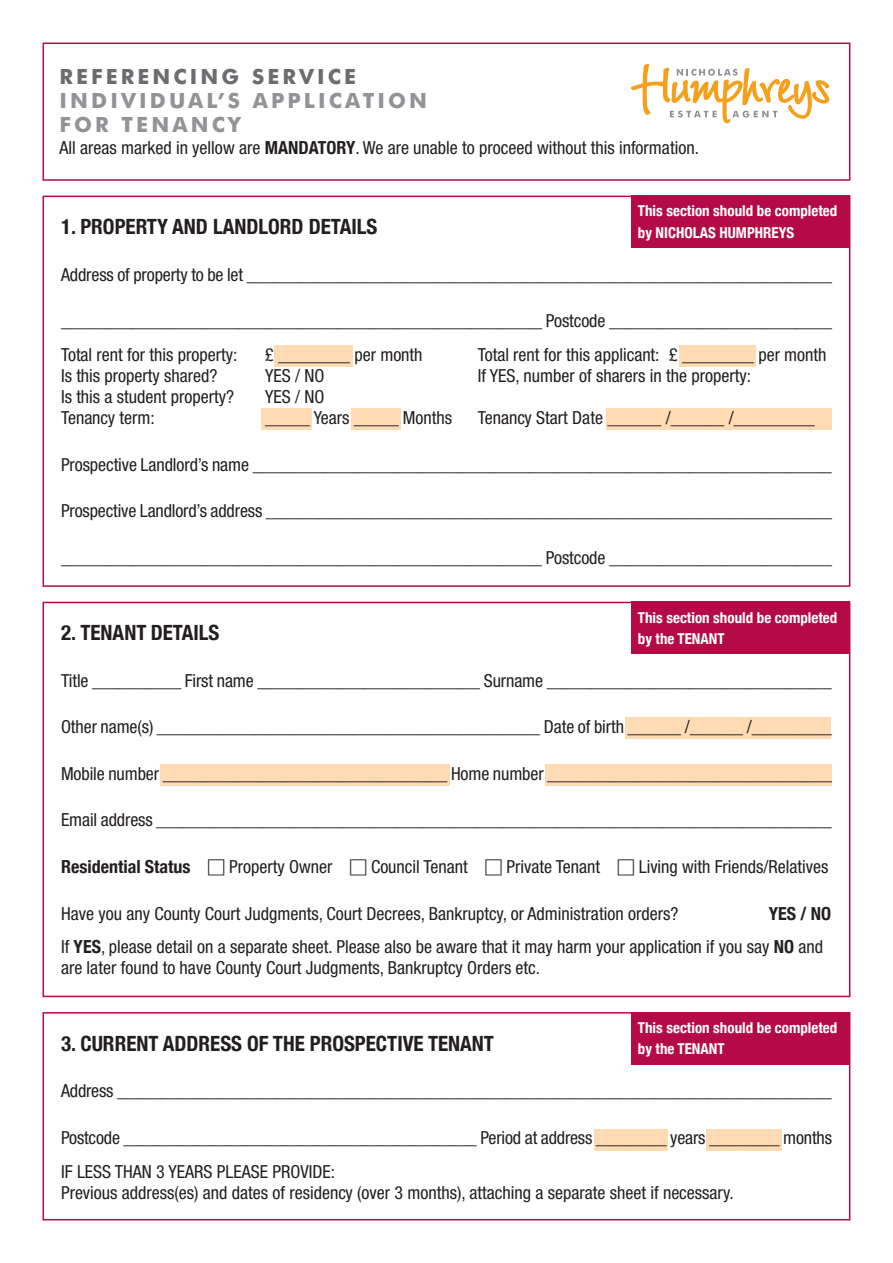
<style>
.page{position:relative;width:893px;height:1263px;background:#fff}
.page>*{position:absolute;margin:0;border:0;box-sizing:border-box;transform-origin:0 0}
.t1{font:700 condensed 21px "Helvetica Neue";color:#231f20}
.t2{font:700 21px/24px "Futura BT";letter-spacing:.15em;color:#919396}
.t3{font:700 21px "Futura BT";letter-spacing:.15em;color:#6b6c6f}
.t4{font:condensed 18px/33.8px "Helvetica Neue";color:#231f20}
.t5{font:700 condensed 15px/21.3px "Helvetica Neue";color:#fff}
.s1{font-weight:700}
.s2{font-family:"Newspaper Pi BT";font-stretch:normal}
</style>
<div class="page">
<svg style="left:631px;top:64px;width:198px;height:59px"></svg>
<div style="left:43px;top:43px;width:807px;height:138px;border:2px solid #b40b47"></div>
<div style="left:261px;top:408px;width:51px;height:21px;background:#ffdbb4"></div>
<div style="left:351px;top:408px;width:50px;height:21px;background:#ffdbb4"></div>
<div style="left:606px;top:408px;width:225px;height:21px;background:#ffdbb4"></div>
<div style="left:274px;top:345px;width:78px;height:21px;background:#ffdbb4"></div>
<div style="left:679px;top:345px;width:77px;height:21px;background:#ffdbb4"></div>
<div style="left:160px;top:764px;width:290px;height:22px;background:#ffdbb4"></div>
<div style="left:545px;top:764px;width:286px;height:22px;background:#ffdbb4"></div>
<div style="left:707px;top:1129px;width:75px;height:21px;background:#ffdbb4"></div>
<div style="left:594px;top:1129px;width:74px;height:21px;background:#ffdbb4"></div>
<div style="left:625px;top:718px;width:206px;height:21px;background:#ffdbb4"></div>
<div style="left:43px;top:196px;width:807px;height:391px;border:2px solid #b40b47"></div>
<div style="left:631px;top:196px;width:219px;height:52px;background:#b40b47"></div>
<div style="left:631px;top:602px;width:219px;height:52px;background:#b40b47"></div>
<div style="left:43px;top:1012px;width:807px;height:208px;border:2px solid #b40b47"></div>
<div style="left:631px;top:1012px;width:219px;height:52px;background:#b40b47"></div>
<p class="t3" style="left:60px;top:68px;width:298px">REFERENCING SERVICE</p>
<p class="t2" style="left:60px;top:90px;width:369px">INDIVIDUAL’S APPLICATION<br>FOR TENANCY</p>
<p class="t4" style="left:60px;top:133px;width:641px">All areas marked in yellow are <span class="s1">MANDATORY</span>. We are unable to proceed without this information.</p>
<p class="t5" style="left:638px;top:200px;width:201px">This section should be completed by NICHOLAS HUMPHREYS</p>
<p class="t1" style="left:61px;top:214px;width:318px">1. PROPERTY AND LANDLORD DETAILS</p>
<p class="t4" style="left:61px;top:259px;width:772px">Address of property to be let __________________________________________________________________</p>
<p class="t4" style="left:61px;top:306px;width:772px">______________________________________________________ Postcode _________________________<br>Total rent for this property:</p>
<p class="t4" style="left:265px;top:339px;width:159px">£ ________ per month</p>
<p class="t4" style="left:478px;top:339px;width:350px">Total rent for this applicant: £ ________ per month</p>
<p class="t4" style="left:61px;top:360px;width:158px">Is this property shared?</p>
<p class="t4" style="left:265px;top:360px;width:61px">YES / NO</p>
<p class="t4" style="left:478px;top:360px;width:275px">If YES, number of sharers in the property:</p>
<p class="t4" style="left:61px;top:381px;width:174px">Is this a student property?</p>
<p class="t4" style="left:265px;top:381px;width:61px">YES / NO</p>
<p class="t4" style="left:61px;top:402px;width:95px">Tenancy term:</p>
<p class="t4" style="left:265px;top:402px;width:189px">_____ Years _____ Months</p>
<p class="t4" style="left:478px;top:402px;width:339px">Tenancy Start Date ______ /______ /_________</p>
<p class="t4" style="left:61px;top:449px;width:772px">Prospective Landlord’s name _________________________________________________________________</p>
<p class="t4" style="left:61px;top:495px;width:772px">Prospective Landlord’s address ________________________________________________________________</p>
<p class="t4" style="left:61px;top:542px;width:772px">______________________________________________________ Postcode _________________________</p>
<p class="t5" style="left:638px;top:606px;width:201px">This section should be completed by the TENANT</p>
<p class="t1" style="left:61px;top:620px;width:160px">2. TENANT DETAILS</p>
<p class="t4" style="left:61px;top:665px;width:772px">Title __________ First name _________________________ Surname ________________________________</p>
<p class="t4" style="left:61px;top:712px;width:772px">Other name(s) ___________________________________________ Date of birth ______ /______ /_________</p>
<p class="t4" style="left:61px;top:758px;width:772px">Mobile number ________________________________ Home number ________________________________</p>
<p class="t4" style="left:61px;top:805px;width:772px">Email address ____________________________________________________________________________</p>
<p class="t4" style="left:61px;top:851px;width:769px"><span class="s1">Residential Status</span> <span class="s2">-</span> Property Owner <span class="s2">-</span> Council Tenant <span class="s2">-</span> Private Tenant <span class="s2">-</span> Living with Friends/Relatives</p>
<p class="t4" style="left:61px;top:898px;width:619px">Have you any County Court Judgments, Court Decrees, Bankruptcy, or Administration orders?</p>
<p class="t4" style="left:61px;top:898px;width:772px;text-indent:708px"><span class="s1">YES / NO<br></span>If <span class="s1">YES</span>, please detail on a separate sheet. Please also be aware that it may harm your application if you say <span class="s1">NO</span> and</p>
<p class="t4" style="left:61px;top:952px;width:481px">are later found to have County Court Judgments, Bankruptcy Orders etc.</p>
<p class="t5" style="left:638px;top:1017px;width:201px">This section should be completed by the TENANT</p>
<p class="t1" style="left:61px;top:1030px;width:434px">3. CURRENT ADDRESS OF THE PROSPECTIVE TENANT</p>
<p class="t4" style="left:61px;top:1075px;width:772px">Address _________________________________________________________________________________</p>
<p class="t4" style="left:61px;top:1122px;width:773px">Postcode ________________________________________ Period at address ________ years ________ months<br>IF LESS THAN 3 YEARS PLEASE PROVIDE:</p>
<p class="t4" style="left:61px;top:1177px;width:674px">Previous address(es) and dates of residency (over 3 months), attaching a separate sheet if necessary.</p>
</div>
